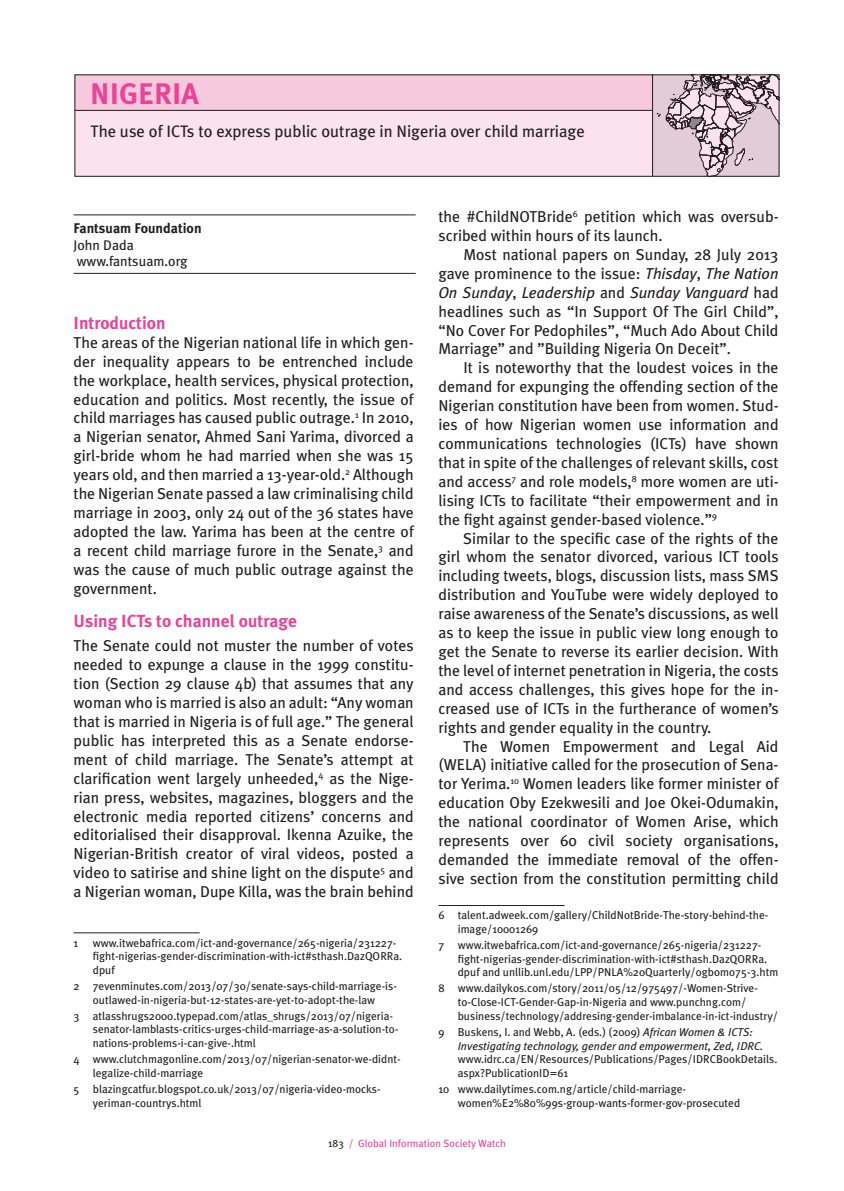
<style>
.page{position:relative;width:844px;height:1191px;background:#fff}
.page>*{position:absolute;margin:0;border:0;box-sizing:border-box;transform-origin:0 0}
.t1{font:700 29.75px "Meta Plus";color:#ea4498}
.t2{font:700 17.5px "Meta Plus";color:#ea4498}
.t3{font:16.62px "Meta Plus";color:#231f20}
.t4{font:15.75px/18.9px "Meta Plus";color:#231f20;text-align:justify}
.t5{font:14px/16.8px "Meta Plus";color:#231f20}
.t6{font:700 14px "Meta Plus";color:#231f20}
.t7{font:11.38px/13.7px "Meta Plus";color:#231f20}
.t8{font:italic 11.38px/13.7px "Meta Plus";color:#231f20}
.t9{font:10.5px "Meta Plus";color:#ea4498}
.s1{font-style:italic}
.s2{font-style:normal}
.s3{color:#231f20}
</style>
<div class="page">
<div style="left:74px;top:74px;width:705px;height:103px;background:#fbe2ed"></div>
<div style="left:74px;top:74px;width:578px;height:37px;background:#f7c9dd"></div>
<hr style="left:74px;top:110px;width:578px;height:1px;background:#231f20">
<svg style="left:652px;top:76px;width:125px;height:99px"></svg>
<div style="left:74px;top:74px;width:705px;height:103px;border:1px solid #231f20"></div>
<hr style="left:74px;top:932px;width:126px;height:1px;background:#231f20">
<hr style="left:438px;top:905px;width:126px;height:1px;background:#231f20">
<hr style="left:74px;top:215px;width:341px;height:1px;background:#231f20">
<hr style="left:74px;top:273px;width:341px;height:1px;background:#231f20">
<h1 class="t1" style="left:90px;top:76px;width:110px">NIGERIA</h1>
<p class="t3" style="left:90px;top:121px;width:496px">The use of ICTs to express public outrage in Nigeria over child marriage</p>
<p class="t6" style="left:74px;top:220px;width:129px">Fantsuam Foundation</p>
<p class="t5" style="left:74px;top:236px;width:115px">John Dada www.fantsuam.org</p>
<p class="t2" style="left:74px;top:313px;width:94px">Introduction</p>
<p class="t4" style="left:74px;top:333px;width:341px">The areas of the Nigerian national life in which gen&shy;der inequality appears to be entrenched include the workplace, health services, physical protection, education and politics. Most recently, the issue of child marriages has caused public outrage.<sup>1</sup> In 2010, a Nigerian senator, Ahmed Sani Yarima, divorced a girl-bride whom he had married when she was 15 years old, and then married a 13-year-old.<sup>2</sup> Although the Nigerian Senate passed a law criminalising child marriage in 2003, only 24 out of the 36 states have adopted the law. Yarima has been at the centre of a recent child marriage furore in the Senate,<sup>3</sup> and was the cause of much public outrage against the government.</p>
<p class="t2" style="left:74px;top:611px;width:225px">Using ICTs to channel outrage</p>
<p class="t4" style="left:74px;top:636px;width:341px">The Senate could not muster the number of votes needed to expunge a clause in the 1999 constitu&shy;tion (Section 29 clause 4b) that assumes that any woman who is married is also an adult: “Any woman that is married in Nigeria is of full age.” The general public has interpreted this as a Senate endorse&shy;ment of child marriage. The Senate’s attempt at clarification went largely unheeded,<sup>4</sup> as the Nige&shy;rian press, websites, magazines, bloggers and the electronic media reported citizens’ concerns and editorialised their disapproval. Ikenna Azuike, the Nigerian-British creator of viral videos, posted a video to satirise and shine light on the dispute<sup>5</sup> and a Nigerian woman, Dupe Killa, was the brain behind</p>
<p class="t7" style="left:74px;top:935px;width:6px">1</p>
<p class="t7" style="left:93px;top:935px;width:311px">www.itwebafrica.com/ict-and-governance/265-nigeria/231227- fight-nigerias-gender-discrimination-with-ict#sthash.DazQORRa. dpuf</p>
<p class="t7" style="left:74px;top:979px;width:325px;text-align:center">2 7evenminutes.com/2013/07/30/senate-says-child-marriage-is&shy;outlawed-in-nigeria-but-12-states-are-yet-to-adopt-the-law</p>
<p class="t7" style="left:93px;top:1008px;width:307px;text-indent:-19px">3 atlasshrugs2000.typepad.com/atlas_shrugs/2013/07/nigeria&shy;senator-lamblasts-critics-urges-child-marriage-as-a-solution-to&shy;nations-problems-i-can-give-.html</p>
<p class="t7" style="left:93px;top:1052px;width:309px;text-indent:-19px">4 www.clutchmagonline.com/2013/07/nigerian-senator-we-didnt&shy;legalize-child-marriage</p>
<p class="t7" style="left:93px;top:1082px;width:289px;text-indent:-19px">5 blazingcatfur.blogspot.co.uk/2013/07/nigeria-video-mocks&shy;yeriman-countrys.html</p>
<p class="t4" style="left:438px;top:207px;width:341px">the #ChildNOTBride<sup>6</sup> petition which was oversub&shy;scribed within hours of its launch.</p>
<p class="t4" style="left:438px;top:245px;width:341px;text-indent:25px">Most national papers on Sunday, 28 July 2013 gave prominence to the issue: <span class="s1">Thisday</span>, <span class="s1">The Nation On Sunday</span>, <span class="s1">Leadership</span> and <span class="s1">Sunday Vanguard</span> had headlines such as “In Support Of The Girl Child”, “No Cover For Pedophiles”, “Much Ado About Child Marriage” and ”Building Nigeria On Deceit”.</p>
<p class="t4" style="left:438px;top:358px;width:341px;text-indent:25px">It is noteworthy that the loudest voices in the demand for expunging the offending section of the Nigerian constitution have been from women. Stud&shy;ies of how Nigerian women use information and communications technologies (ICTs) have shown that in spite of the challenges of relevant skills, cost and access<sup>7</sup> and role models,<sup>8</sup> more women are uti&shy;lising ICTs to facilitate “their empowerment and in the fight against gender-based violence.”<sup>9</sup></p>
<p class="t4" style="left:438px;top:528px;width:341px;text-indent:25px">Similar to the specific case of the rights of the girl whom the senator divorced, various ICT tools including tweets, blogs, discussion lists, mass SMS distribution and YouTube were widely deployed to raise awareness of the Senate’s discussions, as well as to keep the issue in public view long enough to get the Senate to reverse its earlier decision. With the level of internet penetration in Nigeria, the costs and access challenges, this gives hope for the in&shy;creased use of ICTs in the furtherance of women’s rights and gender equality in the country.</p>
<p class="t4" style="left:438px;top:736px;width:341px;text-indent:25px">The Women Empowerment and Legal Aid (WELA) initiative called for the prosecution of Sena&shy;tor Yerima.<sup>10</sup> Women leaders like former minister of education Oby Ezekwesili and Joe Okei-Odumakin, the national coordinator of Women Arise, which represents over 60 civil society organisations, demanded the immediate removal of the offen&shy;sive section from the constitution permitting child</p>
<p class="t7" style="left:457px;top:908px;width:312px;text-indent:-19px">6 talent.adweek.com/gallery/ChildNotBride-The-story-behind-the&shy;image/10001269</p>
<p class="t7" style="left:457px;top:938px;width:322px;text-indent:-19px">7 www.itwebafrica.com/ict-and-governance/265-nigeria/231227- fight-nigerias-gender-discrimination-with-ict#sthash.DazQORRa. dpuf and unllib.unl.edu/LPP/PNLA%20Quarterly/ogbomo75-3.htm</p>
<p class="t7" style="left:457px;top:981px;width:322px;text-indent:-19px">8 www.dailykos.com/story/2011/05/12/975497/-Women-Strive&shy;to-Close-ICT-Gender-Gap-in-Nigeria and www.punchng.com/ business/technology/addresing-gender-imbalance-in-ict-industry/</p>
<p class="t8" style="left:457px;top:1025px;width:307px;text-indent:-19px"><span class="s2">9 Buskens, I. and Webb, A. (eds.) (2009)</span> African Women &amp; ICTS:<br>Investigating technology, gender and empowerment, Zed, IDRC.</p>
<p class="t7" style="left:457px;top:1052px;width:321px">www.idrc.ca/EN/Resources/Publications/Pages/IDRCBookDetails. aspx?PublicationID=61</p>
<p class="t7" style="left:457px;top:1082px;width:284px;text-indent:-19px">10 www.dailytimes.com.ng/article/child-marriage&shy;women%E2%80%99s-group-wants-former-gov-prosecuted</p>
<p class="t9" style="left:328px;top:1137px;width:179px"><span class="s3">183</span> / Global Information Society Watch</p>
</div>
